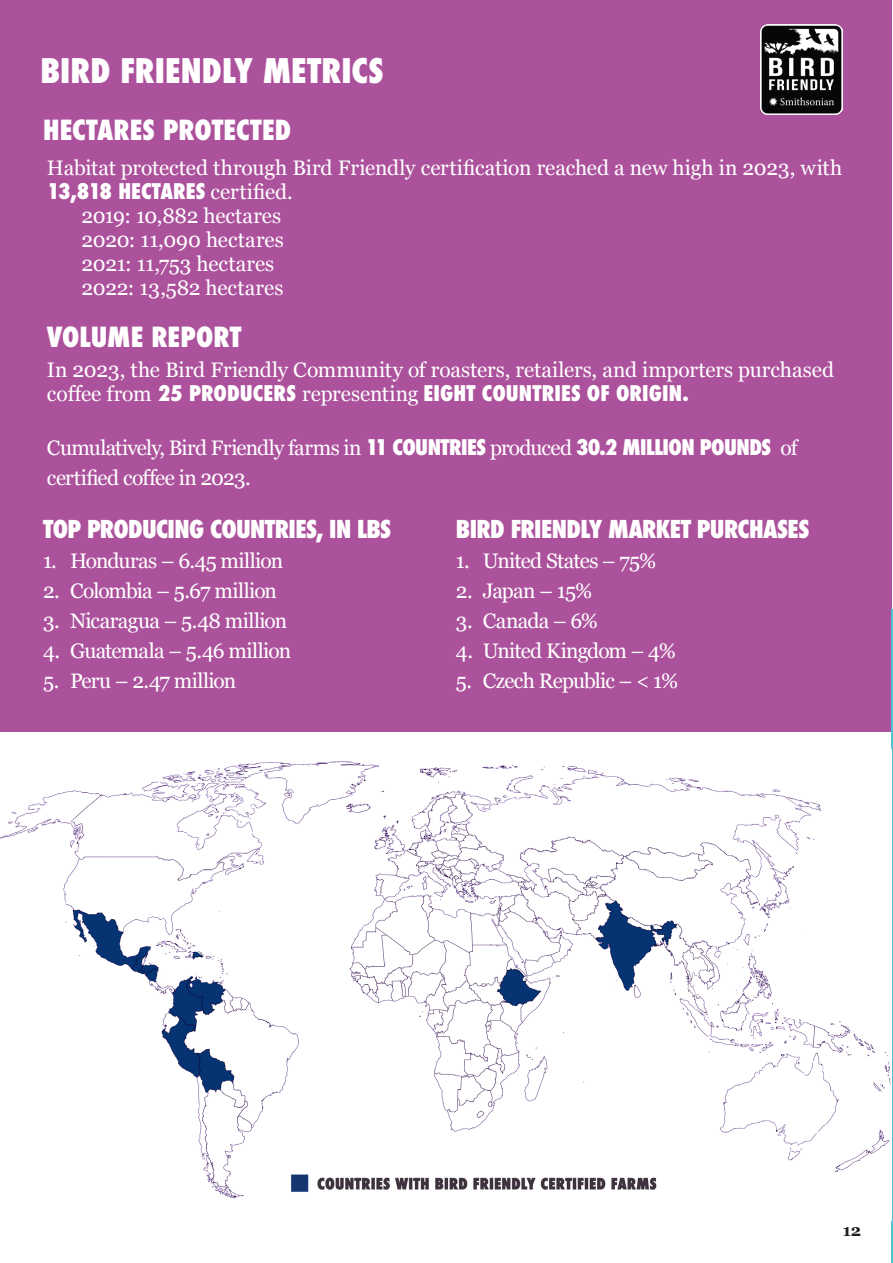
<style>
.page{position:relative;width:893px;height:1263px;background:#fff}
.page>*{position:absolute;margin:0;border:0;box-sizing:border-box;transform-origin:0 0}
.header_2{font:800 condensed 33px "Futura";color:#fff}
.header_2-2{font:800 condensed 27px "Futura";letter-spacing:.005em;color:#fff}
.Heading_big_body{font:800 condensed 24px "Futura";letter-spacing:-.025em;color:#fff}
.Body_big_bullet{font:21px/24px "Georgia";letter-spacing:-.02em;color:#fff}
.Body_big_bullet-2{font:21px "Georgia";letter-spacing:-.045em;color:#fff}
.Page_Section_Title_-_Black{font:700 16.5px "Georgia";color:#231f20}
.s1{font-family:"Futura";font-weight:800;font-stretch:condensed}
</style>
<div class="page">
<div style="left:0;top:0;width:892px;height:732px;background:#ac529c"></div>
<hr style="left:892px;top:609px;width:1px;height:654px;background:#4dc4d1">
<img style="left:0;top:761px;width:891px;height:438px">
<img style="left:760px;top:24px;width:82px;height:90px">
<p class="header_2" style="left:40px;top:48px;width:345px">BIRD FRIENDLY METRICS</p>
<p class="header_2-2" style="left:43px;top:112px;width:250px">HECTARES PROTECTED</p>
<p class="Body_big_bullet" style="left:47px;top:155px;width:797px">Habitat protected through Bird Friendly certification reached a new high in 2023, with<br><span class="s1">13,818 HECTARES</span> certified.</p>
<p class="Body_big_bullet" style="left:81px;top:203px;width:201px">2019: 10,882 hectares</p>
<p class="Body_big_bullet" style="left:81px;top:227px;width:204px">2020: 11,090 hectares</p>
<p class="Body_big_bullet" style="left:81px;top:251px;width:194px">2021: 11,753 hectares</p>
<p class="Body_big_bullet" style="left:81px;top:275px;width:203px">2022: 13,582 hectares</p>
<p class="header_2-2" style="left:47px;top:319px;width:196px">VOLUME REPORT</p>
<p class="Body_big_bullet" style="left:47px;top:357px;width:789px">In 2023, the Bird Friendly Community of roasters, retailers, and importers purchased coffee from <span class="s1">25 PRODUCERS</span> representing <span class="s1">EIGHT COUNTRIES OF ORIGIN.</span></p>
<p class="Body_big_bullet" style="left:47px;top:432px;width:752px;line-height:30px">Cumulatively, Bird Friendly farms in <span class="s1">11 COUNTRIES</span> produced <span class="s1">30.2 MILLION POUNDS</span> of certified coffee in 2023.</p>
<p class="Heading_big_body" style="left:43px;top:512px;width:350px">TOP PRODUCING COUNTRIES, IN LBS</p>
<p class="Body_big_bullet" style="left:43px;top:547px;width:242px">1. Honduras – 6.45 million</p>
<p class="Body_big_bullet-2" style="left:43px;top:575px;width:235px">2. Colombia – 5.67 million</p>
<p class="Body_big_bullet" style="left:43px;top:607px;width:246px">3. Nicaragua – 5.48 million</p>
<p class="Body_big_bullet" style="left:43px;top:637px;width:250px">4. Guatemala – 5.46 million</p>
<p class="Body_big_bullet" style="left:43px;top:667px;width:195px">5. Peru – 2.47 million</p>
<p class="Heading_big_body" style="left:456px;top:512px;width:355px">BIRD FRIENDLY MARKET PURCHASES</p>
<p class="Body_big_bullet-2" style="left:456px;top:545px;width:202px">1. United States – 75%</p>
<p class="Body_big_bullet" style="left:456px;top:577px;width:138px">2. Japan – 15%</p>
<p class="Body_big_bullet" style="left:456px;top:607px;width:144px">3. Canada – 6%</p>
<p class="Body_big_bullet-2" style="left:456px;top:635px;width:221px">4. United Kingdom – 4%</p>
<p class="Body_big_bullet" style="left:456px;top:667px;width:224px">5. Czech Republic – &lt; 1%</p>
<p class="Page_Section_Title_-_Black" style="left:843px;top:1218px;width:20px">12</p>
</div>
